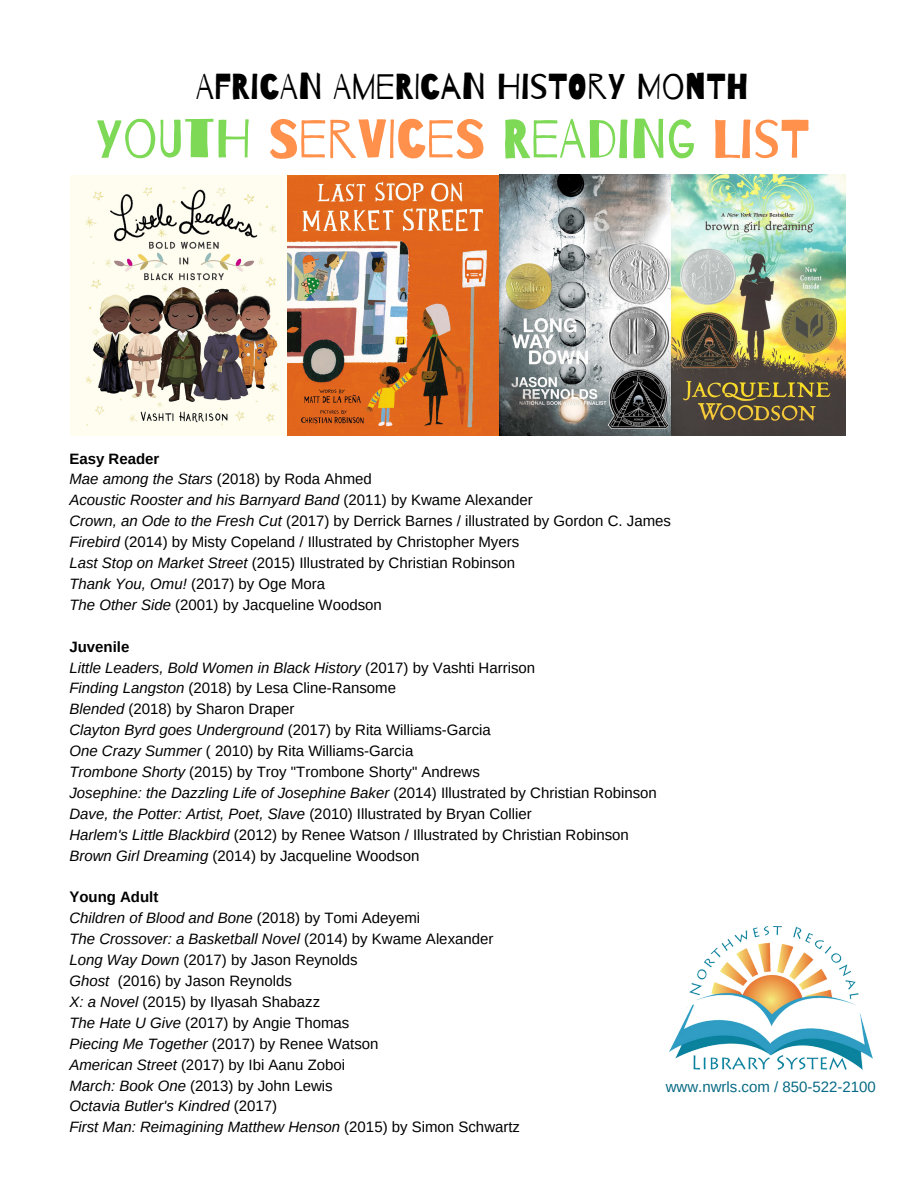
<style>
.page{position:relative;width:918px;height:1188px;background:#fff}
.page>*{position:absolute;margin:0;border:0;box-sizing:border-box;transform-origin:0 0}
.t1{font:54px "Barrio";color:#7ed957}
.t2{font:36px "Barrio";color:#000}
.t3{font:15px/20.9px "Arimo";color:#000}
.t4{font:15px "Arimo";color:#076a84}
.s1{color:#ff914d}
.s2{font-weight:700}
.s3{font-style:italic}
</style>
<div class="page">
<img style="left:71px;top:174px;width:775px;height:261px">
<img style="left:670px;top:926px;width:202px;height:143px">
<h2 class="t2" style="left:196px;top:67px;width:555px">AFRICAN AMERICAN HISTORY MONTH</h2>
<h1 class="t1" style="left:95px;top:110px;width:716px">YOUTH <span class="s1">SERVICES</span> READING <span class="s1">LIST</span></h1>
<p class="t3" style="left:69px;top:448px;width:603px"><span class="s2">Easy Reader<br></span><span class="s3">Mae among the Stars</span> (2018) by Roda Ahmed<br><span class="s3">Acoustic Rooster and his Barnyard Band</span> (2011) by Kwame Alexander<br><span class="s3">Crown, an Ode to the Fresh Cut</span> (2017) by Derrick Barnes / illustrated by Gordon C. James <span class="s3">Firebird</span> (2014) by Misty Copeland / Illustrated by Christopher Myers<br><span class="s3">Last Stop on Market Street</span> (2015) Illustrated by Christian Robinson<br><span class="s3">Thank You, Omu!</span> (2017) by Oge Mora<br><span class="s3">The Other Side</span> (2001) by Jacqueline Woodson</p>
<p class="t3" style="left:69px;top:636px;width:589px"><span class="s2">Juvenile<br></span><span class="s3">Little Leaders, Bold Women in Black History</span> (2017) by Vashti Harrison<br><span class="s3">Finding Langston</span> (2018) by Lesa Cline-Ransome<br><span class="s3">Blended</span> (2018) by Sharon Draper<br><span class="s3">Clayton Byrd goes Underground</span> (2017) by Rita Williams-Garcia<br><span class="s3">One Crazy Summer</span> ( 2010) by Rita Williams-Garcia<br><span class="s3">Trombone Shorty</span> (2015) by Troy "Trombone Shorty" Andrews<br><span class="s3">Josephine: the Dazzling Life of Josephine Baker</span> (2014) Illustrated by Christian Robinson <span class="s3">Dave, the Potter: Artist, Poet, Slave</span> (2010) Illustrated by Bryan Collier<br><span class="s3">Harlem's Little Blackbird</span> (2012) by Renee Watson / Illustrated by Christian Robinson <span class="s3">Brown Girl Dreaming</span> (2014) by Jacqueline Woodson</p>
<p class="t3" style="left:69px;top:887px;width:452px"><span class="s2">Young Adult<br></span><span class="s3">Children of Blood and Bone</span> (2018) by Tomi Adeyemi<br><span class="s3">The Crossover: a Basketball Novel</span> (2014) by Kwame Alexander <span class="s3">Long Way Down</span> (2017) by Jason Reynolds<br><span class="s3">Ghost</span> (2016) by Jason Reynolds<br><span class="s3">X: a Novel</span> (2015) by Ilyasah Shabazz<br><span class="s3">The Hate U Give</span> (2017) by Angie Thomas<br><span class="s3">Piecing Me Together</span> (2017) by Renee Watson<br><span class="s3">American Street</span> (2017) by Ibi Aanu Zoboi<br><span class="s3">March: Book One</span> (2013) by John Lewis<br><span class="s3">Octavia Butler's Kindred</span> (2017)<br><span class="s3">First Man: Reimagining Matthew Henson</span> (2015) by Simon Schwartz</p>
<p class="t4" style="left:666px;top:1078px;width:212px">www.nwrls.com / 850-522-2100</p>
</div>
